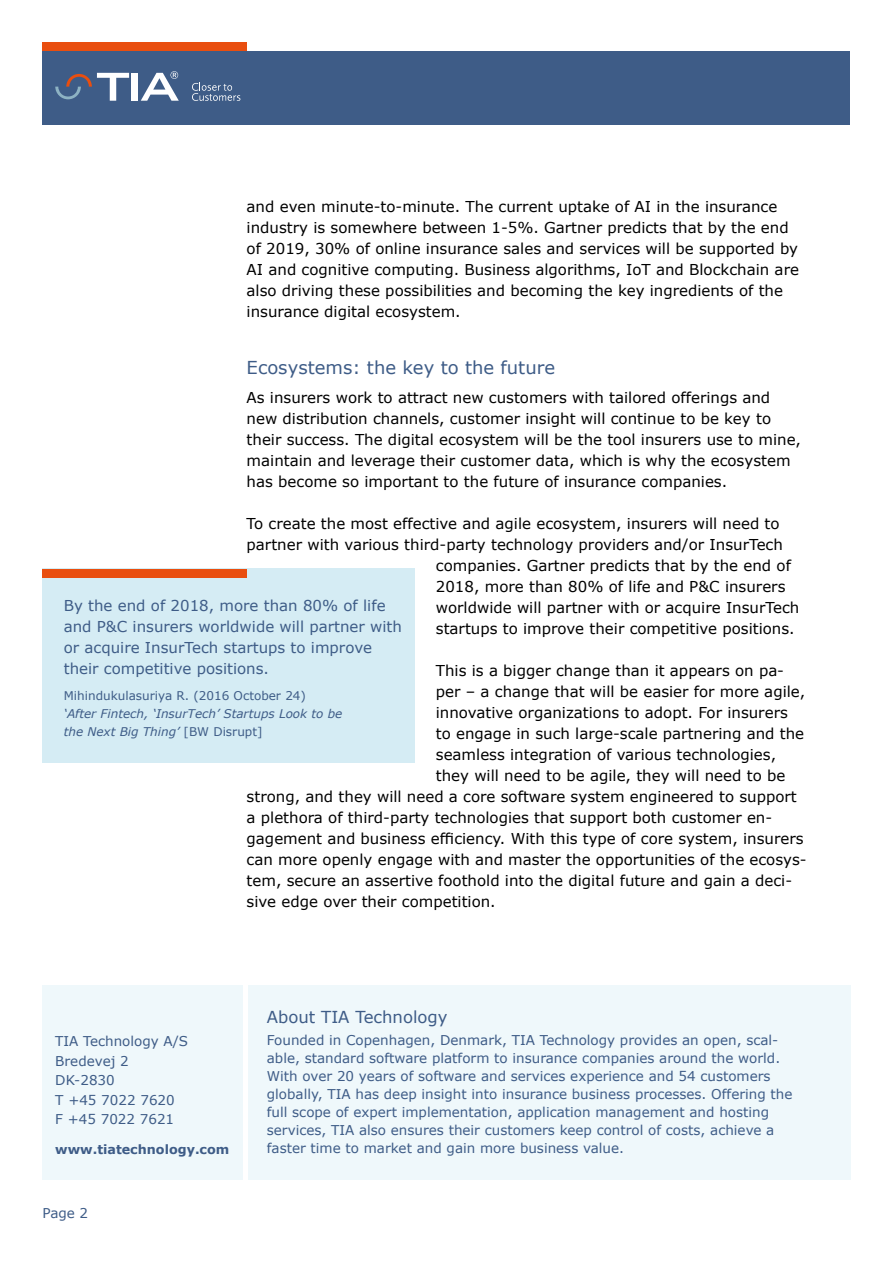
<style>
.page{position:relative;width:893px;height:1263px;background:#fff}
.page>*{position:absolute;margin:0;border:0;box-sizing:border-box;transform-origin:0 0}
.t1{font:17.85px "Verdana";color:#3e5c87}
.t2{font:16.5px "Verdana";color:#3e5c87}
.t3{font:15px/21px "Verdana";color:#000}
.t4{font:15px/21px "Verdana";color:#3e5c87}
.t5{font:13.5px/18px "Verdana";color:#3e5c87}
.t6{font:700 12.75px "Verdana";color:#3e5c87}
.t7{font:italic 12px/18px "Verdana";color:#3e5c87}
.t8{font:12px "Verdana";color:#3e5c87}
.s1{font-style:normal}
</style>
<div class="page">
<div style="left:43px;top:985px;width:200px;height:195px;background:#eff8fb"></div>
<div style="left:248px;top:985px;width:602px;height:195px;background:#eff8fb"></div>
<div style="left:43px;top:51px;width:807px;height:74px;background:#3e5c87"></div>
<div style="left:43px;top:43px;width:204px;height:8px;background:#e94e0f"></div>
<svg style="left:55px;top:73px;width:74px;height:28px"></svg>
<div style="left:132px;top:73px;width:6px;height:28px;background:#fff"></div>
<svg style="left:141px;top:71px;width:38px;height:30px"></svg>
<svg style="left:192px;top:83px;width:48px;height:18px"></svg>
<div style="left:43px;top:569px;width:372px;height:194px;background:#d5ecf4"></div>
<div style="left:43px;top:569px;width:204px;height:8px;background:#e94e0f"></div>
<p class="t3" style="left:247px;top:196px;width:554px">and even minute-to-minute. The current uptake of AI in the insurance industry is somewhere between 1-5%. Gartner predicts that by the end of 2019, 30% of online insurance sales and services will be supported by AI and cognitive computing. Business algorithms, IoT and Blockchain are also driving these possibilities and becoming the key ingredients of the insurance digital ecosystem.</p>
<p class="t1" style="left:247px;top:357px;width:310px">Ecosystems: the key to the future</p>
<p class="t3" style="left:247px;top:386px;width:556px">As insurers work to attract new customers with tailored offerings and new distribution channels, customer insight will continue to be key to their success. The digital ecosystem will be the tool insurers use to mine, maintain and leverage their customer data, which is why the ecosystem has become so important to the future of insurance companies.</p>
<p class="t3" style="left:247px;top:512px;width:534px">To create the most effective and agile ecosystem, insurers will need to</p>
<p class="t3" style="left:247px;top:533px;width:538px">partner with various third-party technology providers and/or InsurTech</p>
<p class="t3" style="left:436px;top:554px;width:357px">companies. Gartner predicts that by the end of</p>
<p class="t3" style="left:436px;top:575px;width:351px">2018, more than 80% of life and P&amp;C insurers</p>
<p class="t3" style="left:436px;top:596px;width:365px">worldwide will partner with or acquire InsurTech</p>
<p class="t3" style="left:436px;top:617px;width:360px">startups to improve their competitive positions.</p>
<p class="t3" style="left:436px;top:659px;width:350px">This is a bigger change than it appears on pa-</p>
<p class="t3" style="left:436px;top:680px;width:371px">per – a change that will be easier for more agile,</p>
<p class="t3" style="left:436px;top:701px;width:353px">innovative organizations to adopt. For insurers</p>
<p class="t3" style="left:436px;top:722px;width:370px">to engage in such large-scale partnering and the</p>
<p class="t3" style="left:436px;top:743px;width:342px">seamless integration of various technologies,</p>
<p class="t3" style="left:436px;top:764px;width:351px">they will need to be agile, they will need to be</p>
<p class="t3" style="left:247px;top:785px;width:552px">strong, and they will need a core software system engineered to support</p>
<p class="t3" style="left:247px;top:806px;width:527px">a plethora of third-party technologies that support both customer en-</p>
<p class="t3" style="left:247px;top:827px;width:558px">gagement and business efficiency. With this type of core system, insurers</p>
<p class="t3" style="left:247px;top:848px;width:561px">can more openly engage with and master the opportunities of the ecosys-</p>
<p class="t3" style="left:247px;top:869px;width:547px">tem, secure an assertive foothold into the digital future and gain a deci-</p>
<p class="t3" style="left:247px;top:890px;width:251px">sive edge over their competition.</p>
<p class="t4" style="left:64px;top:594px;width:340px">By the end of 2018, more than 80% of life and P&amp;C insurers worldwide will partner with or acquire InsurTech startups to improve their competitive positions.</p>
<p class="t8" style="left:64px;top:688px;width:244px">Mihindukulasuriya R. (2016 October 24)</p>
<p class="t7" style="left:64px;top:705px;width:280px">‘After Fintech, ‘InsurTech’ Startups Look to be the Next Big Thing’ <span class="s1">[BW Disrupt]</span></p>
<p class="t5" style="left:55px;top:1031px;width:134px;line-height:19.5px">TIA Technology A/S<br>Bredevej 2<br>DK-2830<br>T +45 7022 7620<br>F +45 7022 7621</p>
<p class="t6" style="left:55px;top:1141px;width:176px">www.tiatechnology.com</p>
<p class="t5" style="left:43px;top:1204px;width:47px">Page 2</p>
<p class="t2" style="left:267px;top:1006px;width:182px">About TIA Technology</p>
<p class="t5" style="left:267px;top:1031px;width:527px">Founded in Copenhagen, Denmark, TIA Technology provides an open, scal&shy;able, standard software platform to insurance companies around the world.<br>With over 20 years of software and services experience and 54 customers globally, TIA has deep insight into insurance business processes. Offering the full scope of expert implementation, application management and hosting services, TIA also ensures their customers keep control of costs, achieve a faster time to market and gain more business value.</p>
</div>
